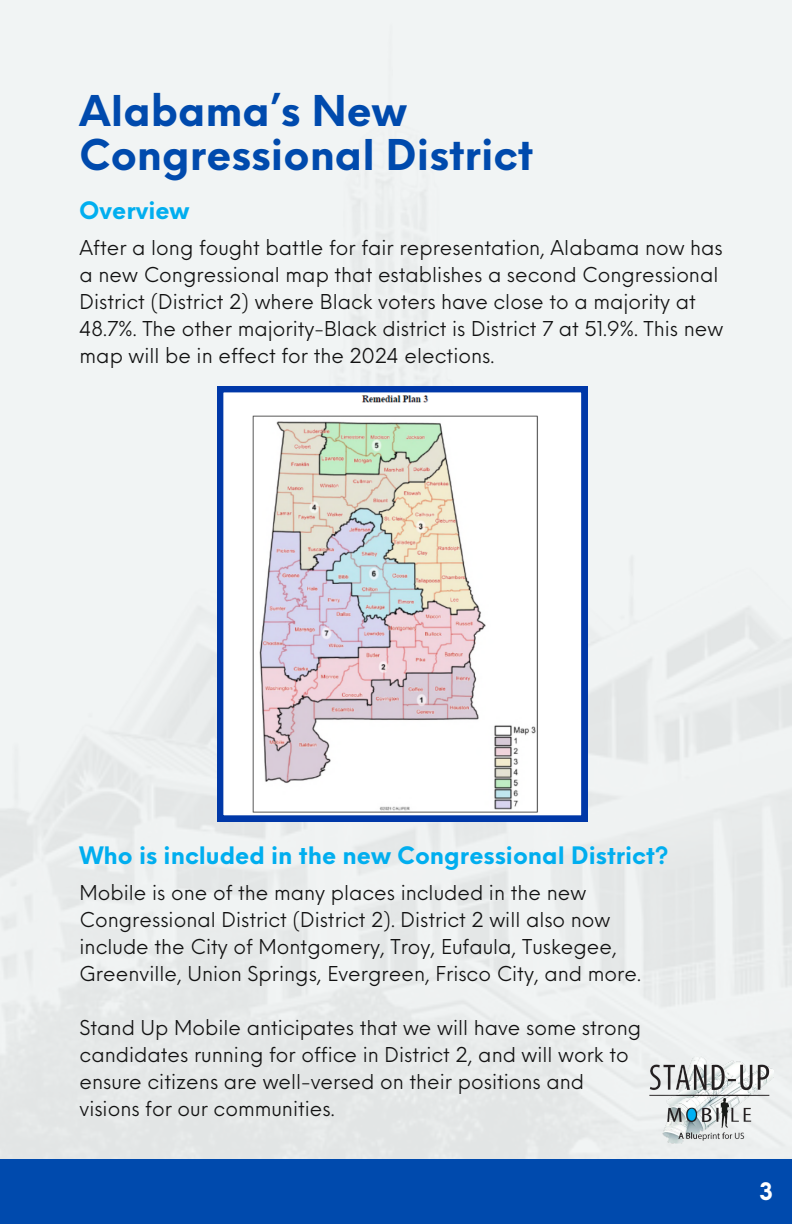
<style>
.page{position:relative;width:792px;height:1224px;background:#fff}
.page>*{position:absolute;margin:0;border:0;box-sizing:border-box;transform-origin:0 0}
.t1{font:700 41.4px/44.6px "Neue Einstellung";color:#004aad}
.t2{font:700 23.6px "Neue Einstellung";color:#01aeef}
.t3{font:700 23.6px "Neue Einstellung";color:#fff}
.t4{font:20px/27px "Neue Einstellung";color:#121212}
</style>
<div class="page">
<img style="left:0;top:0;width:792px;height:1159px">
<div style="left:0;top:1159px;width:792px;height:65px;background:#004aad"></div>
<img style="left:647px;top:1057px;width:126px;height:87px">
<svg style="left:217px;top:386px;width:370px;height:435px"></svg>
<p class="t1" style="left:79px;top:84px;width:456px">Alabama’s New<br>Congressional District</p>
<p class="t2" style="left:79px;top:189px;width:112px">Overview</p>
<p class="t4" style="left:80px;top:232px;width:645px">After a long fought battle for fair representation, Alabama now has a new Congressional map that establishes a second Congressional District (District 2) where Black voters have close to a majority at 48.7%. The other majority-Black district is District 7 at 51.9%. This new map will be in effect for the 2024 elections.</p>
<p class="t2" style="left:80px;top:834px;width:591px">Who is included in the new Congressional District?</p>
<p class="t4" style="left:80px;top:878px;width:563px">Mobile is one of the many places included in the new Congressional District (District 2). District 2 will also now include the City of Montgomery, Troy, Eufaula, Tuskegee, Greenville, Union Springs, Evergreen, Frisco City, and more.</p>
<p class="t4" style="left:80px;top:1013px;width:563px">Stand Up Mobile anticipates that we will have some strong candidates running for office in District 2, and will work to ensure citizens are well-versed on their positions and visions for our communities.</p>
<p class="t3" style="left:759px;top:1170px;width:16px">3</p>
</div>
